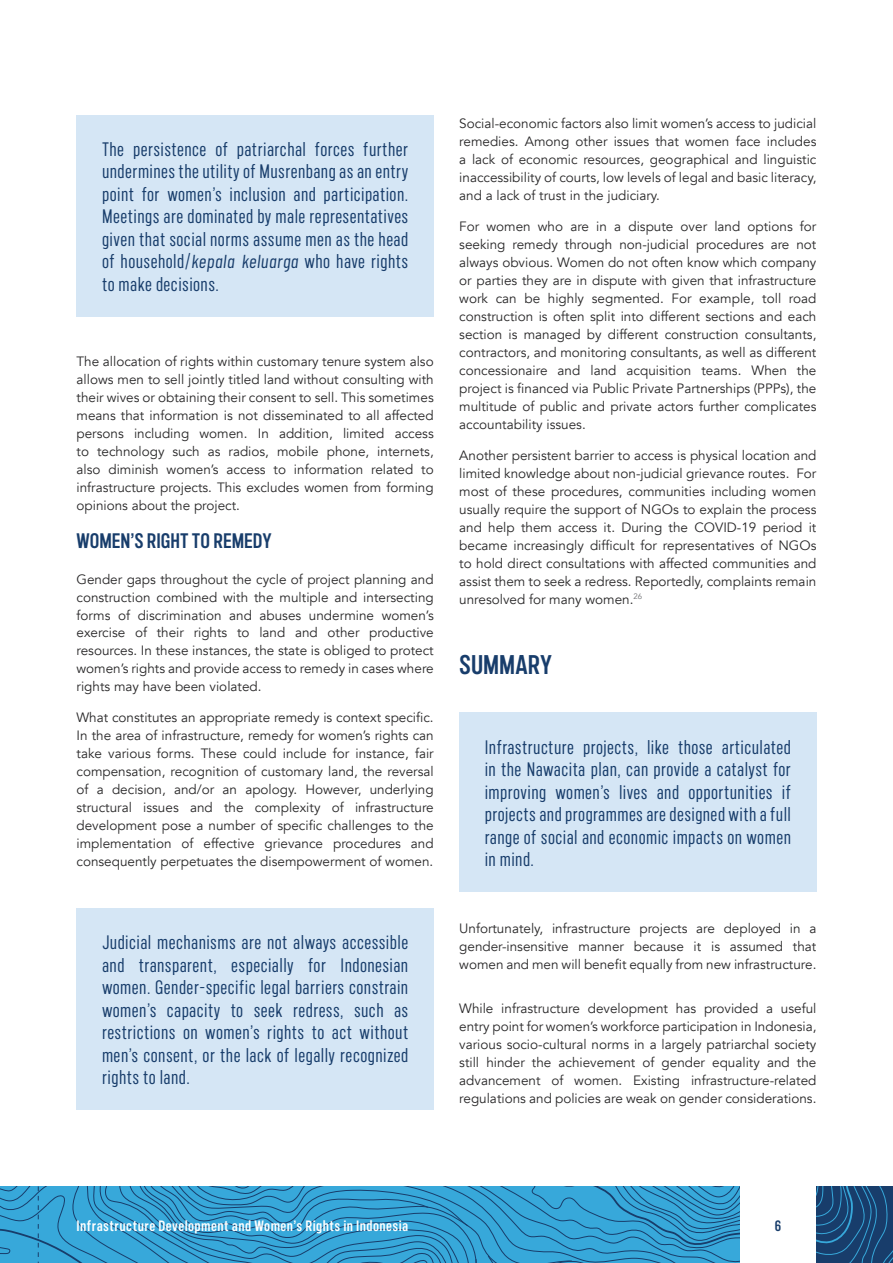
<style>
.page{position:relative;width:893px;height:1263px;background:#fff}
.page>*{position:absolute;margin:0;border:0;box-sizing:border-box;transform-origin:0 0}
.t1{font:700 27px "Marsden Cm Semi";color:#183d6b}
.t2{font:700 21px "Marsden Cm Semi";color:#183d6b}
.t3{font:19.5px/22.5px "Marsden Cm Regular";letter-spacing:.025em;color:#183d6b;text-align:justify}
.t4{font:700 15px "Marsden Cm Semi";letter-spacing:.03em;color:#fff}
.t5{font:700 15px "Marsden Cm Semi";color:#183d6b}
.t6{font:13.5px/18px "Avenir";color:#292829;text-align:justify}
.s1{font-family:"Barlow Condensed";font-style:italic;font-size:18.75px}
</style>
<div class="page">
<div style="left:459px;top:713px;width:357px;height:179px;background:#d5e6f5"></div>
<div style="left:77px;top:115px;width:357px;height:201px;background:#d5e6f5"></div>
<div style="left:77px;top:908px;width:357px;height:202px;background:#d5e6f5"></div>
<svg style="left:0;top:1186px;width:740px;height:77px;background:#329acb"></svg>
<svg style="left:816px;top:1186px;width:77px;height:77px;background:#1b4978"></svg>
<p class="t3" style="left:102px;top:138px;width:308px">The persistence of patriarchal forces further undermines the utility of Musrenbang as an entry point for women’s inclusion and participation.<br>Meetings are dominated by male representatives given that social norms assume men as the head of household/<span class="s1">kepala keluarga</span> who have rights to make decisions.</p>
<p class="t6" style="left:77px;top:353px;width:359px">The allocation of rights within customary tenure system also allows men to sell jointly titled land without consulting with their wives or obtaining their consent to sell. This sometimes means that information is not disseminated to all affected persons including women. In addition, limited access to technology such as radios, mobile phone, internets, also diminish women’s access to information related to infrastructure projects. This excludes women from forming opinions about the project.</p>
<h2 class="t2" style="left:77px;top:530px;width:197px">WOMEN’S RIGHT TO REMEDY</h2>
<p class="t6" style="left:77px;top:570px;width:359px">Gender gaps throughout the cycle of project planning and construction combined with the multiple and intersecting forms of discrimination and abuses undermine women’s exercise of their rights to land and other productive resources. In these instances, the state is obliged to protect women’s rights and provide access to remedy in cases where rights may have been violated.</p>
<p class="t6" style="left:77px;top:709px;width:359px">What constitutes an appropriate remedy is context specific.<br>In the area of infrastructure, remedy for women’s rights can take various forms. These could include for instance, fair compensation, recognition of customary land, the reversal of a decision, and/or an apology. However, underlying structural issues and the complexity of infrastructure development pose a number of specific challenges to the implementation of effective grievance procedures and consequently perpetuates the disempowerment of women.</p>
<p class="t3" style="left:102px;top:932px;width:308px">Judicial mechanisms are not always accessible and transparent, especially for Indonesian women. Gender-specific legal barriers constrain women’s capacity to seek redress, such as restrictions on women’s rights to act without men’s consent, or the lack of legally recognized rights to land.</p>
<p class="t6" style="left:459px;top:115px;width:359px">Social-economic factors also limit women’s access to judicial remedies. Among other issues that women face includes a lack of economic resources, geographical and linguistic inaccessibility of courts, low levels of legal and basic literacy, and a lack of trust in the judiciary.</p>
<p class="t6" style="left:459px;top:218px;width:359px">For women who are in a dispute over land options for seeking remedy through non-judicial procedures are not always obvious. Women do not often know which company or parties they are in dispute with given that infrastructure work can be highly segmented. For example, toll road construction is often split into different sections and each section is managed by different construction consultants, contractors, and monitoring consultants, as well as different concessionaire and land acquisition teams. When the project is financed via Public Private Partnerships (PPPs), the multitude of public and private actors further complicates accountability issues.</p>
<p class="t6" style="left:459px;top:446px;width:359px">Another persistent barrier to access is physical location and limited knowledge about non-judicial grievance routes. For most of these procedures, communities including women usually require the support of NGOs to explain the process and help them access it. During the COVID-19 period it became increasingly difficult for representatives of NGOs to hold direct consultations with affected communities and assist them to seek a redress. Reportedly, complaints remain unresolved for many women.<sup>26</sup></p>
<h1 class="t1" style="left:459px;top:651px;width:94px">SUMMARY</h1>
<p class="t3" style="left:485px;top:736px;width:308px">Infrastructure projects, like those articulated in the Nawacita plan, can provide a catalyst for improving women’s lives and opportunities if projects and programmes are designed with a full range of social and economic impacts on women in mind.</p>
<p class="t6" style="left:459px;top:920px;width:359px">Unfortunately, infrastructure projects are deployed in a gender-insensitive manner because it is assumed that women and men will benefit equally from new infrastructure.</p>
<p class="t6" style="left:459px;top:999px;width:359px">While infrastructure development has provided a useful entry point for women’s workforce participation in Indonesia, various socio-cultural norms in a largely patriarchal society still hinder the achievement of gender equality and the advancement of women. Existing infrastructure-related regulations and policies are weak on gender considerations.</p>
<p class="t4" style="left:77px;top:1218px;width:333px">Infrastructure Development and Women’s Rights in Indonesia</p>
<p class="t5" style="left:775px;top:1218px;width:8px">6</p>
</div>
